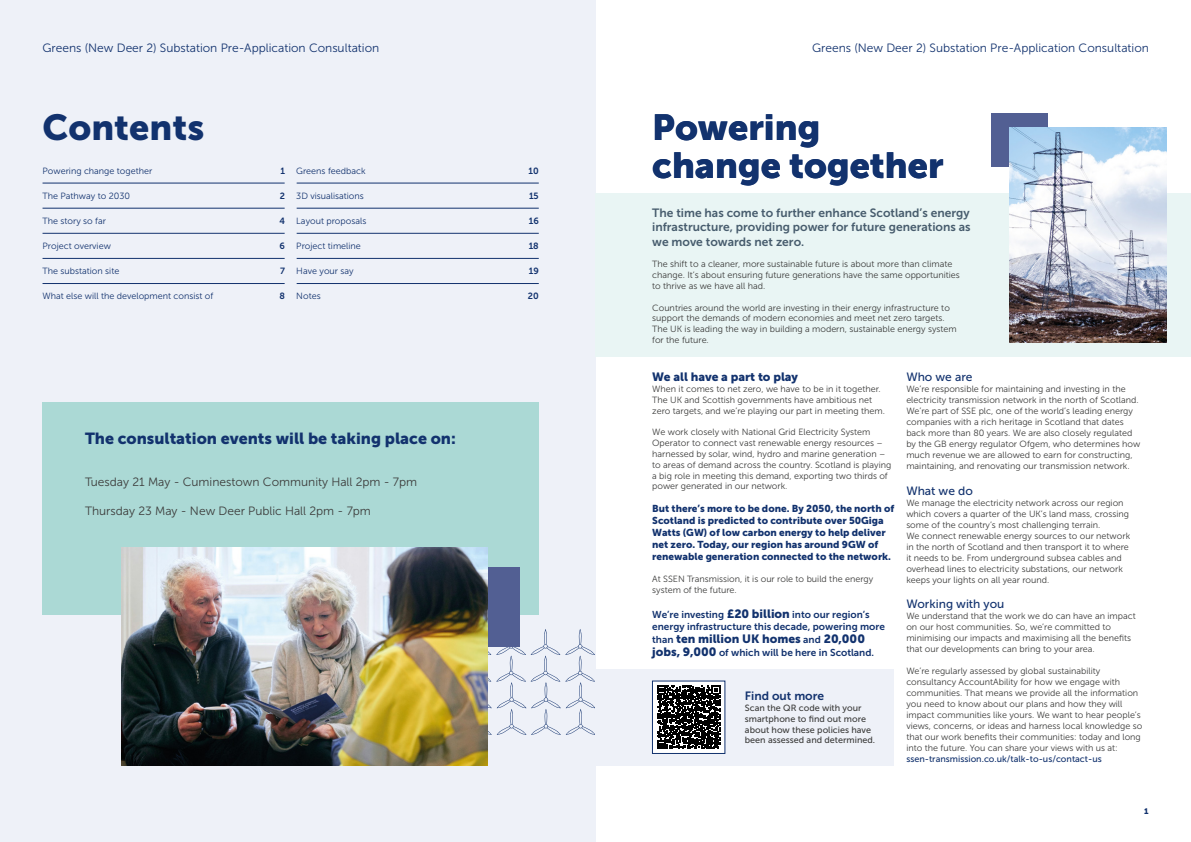
<style>
.page{position:relative;width:1191px;height:842px;background:#fff}
.page>*{position:absolute;margin:0;border:0;box-sizing:border-box;transform-origin:0 0}
.t1{font:36px/38px "Museo Sans 900";color:#12326e}
.t2{font:16px "Museo Sans 900";color:#12326e}
.t3{font:12px/14.4px "Museo Sans 700";color:#475c6d;text-align:justify}
.t4{font:12px "Museo Sans 300";color:#12326e}
.t5{font:12px "Museo Sans 300";color:#3c3c3b}
.t6{font:12px "Museo Sans 900";color:#12326e}
.t7{font:12px "Museo Sans 500";color:#12326e}
.t8{font:12px "Museo Sans 700";color:#12326e}
.t9{font:10px/12px "Museo Sans 900";color:#12326e}
.t10{font:10px/12px "Museo Sans 700";color:#12326e}
.t11{font:9px/11px "Museo Sans 300";color:#3c3c3b}
.t12{font:9px "Museo Sans 300";color:#12326e}
.t13{font:9px/10.8px "Museo Sans 500";color:#3c3c3b}
.t14{font:9px "Museo Sans 500";color:#12326e}
.t15{font:9px "Museo Sans 700";color:#12326e}
.t16{font:8px "Museo Sans 900";color:#12326e}
.s1{font-family:"Museo Sans 900";font-size:12px}
.s2{font-family:"Museo Sans 700";font-size:10px}
</style>
<div class="page">
<div style="left:0;top:0;width:595px;height:842px;background:#eef1f8"></div>
<div style="left:991px;top:113px;width:56px;height:54px;background:#525f93"></div>
<div style="left:595px;top:194px;width:596px;height:163px;background:#e9f5f4"></div>
<img style="left:1009px;top:128px;width:157px;height:215px">
<div style="left:43px;top:403px;width:496px;height:212px;background:#abd9d5"></div>
<svg style="left:487px;top:629px;width:108px;height:106px"></svg>
<div style="left:437px;top:567px;width:83px;height:79px;background:#525f93"></div>
<img style="left:121px;top:547px;width:366px;height:218px">
<div style="left:595px;top:669px;width:299px;height:96px;background:#eef1f8"></div>
<div style="left:652px;top:681px;width:73px;height:72px;background:#fff"></div>
<svg style="left:657px;top:686px;width:63px;height:63px"></svg>
<div style="left:652px;top:680px;width:73px;height:74px;border:1px solid #12326e"></div>
<hr style="left:43px;top:183px;width:242px;height:1px;background:#12326e">
<hr style="left:43px;top:208px;width:242px;height:1px;background:#12326e">
<hr style="left:43px;top:233px;width:242px;height:1px;background:#12326e">
<hr style="left:43px;top:258px;width:242px;height:1px;background:#12326e">
<hr style="left:43px;top:283px;width:242px;height:1px;background:#12326e">
<hr style="left:297px;top:183px;width:242px;height:1px;background:#12326e">
<hr style="left:297px;top:208px;width:242px;height:1px;background:#12326e">
<hr style="left:297px;top:233px;width:242px;height:1px;background:#12326e">
<hr style="left:297px;top:258px;width:242px;height:1px;background:#12326e">
<hr style="left:297px;top:283px;width:242px;height:1px;background:#12326e">
<h3 class="t4" style="left:43px;top:41px;width:338px">Greens (New Deer 2) Substation Pre-Application Consultation</h3>
<h1 class="t1" style="left:43px;top:109px;width:163px">Contents</h1>
<p class="t12" style="left:43px;top:166px;width:111px">Powering change together</p>
<p class="t15" style="left:280px;top:166px;width:6px">1</p>
<p class="t12" style="left:43px;top:191px;width:89px">The Pathway to 2030</p>
<p class="t15" style="left:280px;top:191px;width:7px">2</p>
<p class="t12" style="left:43px;top:216px;width:65px">The story so far</p>
<p class="t15" style="left:279px;top:216px;width:7px">4</p>
<p class="t12" style="left:43px;top:241px;width:70px">Project overview</p>
<p class="t15" style="left:279px;top:241px;width:7px">6</p>
<p class="t12" style="left:43px;top:266px;width:78px">The substation site</p>
<p class="t15" style="left:280px;top:266px;width:6px">7</p>
<p class="t12" style="left:43px;top:291px;width:172px">What else will the development consist of</p>
<p class="t15" style="left:279px;top:291px;width:7px">8</p>
<p class="t12" style="left:296px;top:166px;width:71px">Greens feedback</p>
<p class="t15" style="left:528px;top:166px;width:12px">10</p>
<p class="t12" style="left:296px;top:191px;width:69px">3D visualisations</p>
<p class="t15" style="left:529px;top:191px;width:11px">15</p>
<p class="t12" style="left:296px;top:216px;width:71px">Layout proposals</p>
<p class="t15" style="left:529px;top:216px;width:12px">16</p>
<p class="t12" style="left:296px;top:241px;width:66px">Project timeline</p>
<p class="t15" style="left:528px;top:241px;width:12px">18</p>
<p class="t12" style="left:296px;top:266px;width:59px">Have your say</p>
<p class="t15" style="left:529px;top:266px;width:12px">19</p>
<p class="t12" style="left:296px;top:291px;width:26px">Notes</p>
<p class="t15" style="left:528px;top:291px;width:12px">20</p>
<h2 class="t2" style="left:85px;top:429px;width:372px">The consultation events will be taking place on:</h2>
<h3 class="t5" style="left:85px;top:475px;width:334px">Tuesday 21 May - Cuminestown Community Hall 2pm - 7pm</h3>
<h3 class="t5" style="left:85px;top:504px;width:287px">Thursday 23 May - New Deer Public Hall 2pm - 7pm</h3>
<h3 class="t4" style="left:812px;top:41px;width:338px">Greens (New Deer 2) Substation Pre-Application Consultation</h3>
<h1 class="t1" style="left:652px;top:109px;width:293px">Powering change together</h1>
<h3 class="t3" style="left:652px;top:206px;width:320px">The time has come to further enhance Scotland’s energy infrastructure, providing power for future generations as we move towards net zero.</h3>
<p class="t11" style="left:652px;top:259px;width:309px">The shift to a cleaner, more sustainable future is about more than climate change. It’s about ensuring future generations have the same opportunities to thrive as we have all had.</p>
<p class="t11" style="left:652px;top:302px;width:306px">Countries around the world are investing in their energy infrastructure to support the demands of modern economies and meet net zero targets.<br>The UK is leading the way in building a modern, sustainable energy system for the future.</p>
<h3 class="t6" style="left:652px;top:370px;width:147px">We all have a part to play</h3>
<p class="t11" style="left:652px;top:384px;width:234px">When it comes to net zero, we have to be in it together.<br>The UK and Scottish governments have ambitious net zero targets, and we’re playing our part in meeting them.</p>
<p class="t11" style="left:652px;top:427px;width:241px">We work closely with National Grid Electricity System Operator to connect vast renewable energy resources – harnessed by solar, wind, hydro and marine generation – to areas of demand across the country. Scotland is playing a big role in meeting this demand, exporting two thirds of power generated in our network.</p>
<p class="t9" style="left:652px;top:503px;width:243px">But there’s more to be done. By 2050, the north of Scotland is predicted to contribute over 50Giga Watts (GW) of low carbon energy to help deliver net zero. Today, our region has around 9GW of renewable generation connected to the network.</p>
<p class="t11" style="left:652px;top:573px;width:222px">At SSEN Transmission, it is our role to build the energy system of the future.</p>
<p class="t10" style="left:652px;top:608px;width:234px">We’re investing <span class="s1">£20 billion</span> into our region’s energy infrastructure this decade, powering more</p>
<h3 class="t6" style="left:652px;top:632px;width:214px"><span class="s2">than</span> ten million UK homes <span class="s2">and</span> 20,000</h3>
<p class="t10" style="left:652px;top:646px;width:223px"><span class="s1">jobs, 9,000</span> of which will be here in Scotland.</p>
<h3 class="t8" style="left:745px;top:689px;width:81px">Find out more</h3>
<p class="t13" style="left:745px;top:702px;width:132px">Scan the QR code with your smartphone to find out more about how these policies have been assessed and determined.</p>
<h3 class="t7" style="left:906px;top:371px;width:68px">Who we are</h3>
<p class="t11" style="left:906px;top:384px;width:235px">We’re responsible for maintaining and investing in the electricity transmission network in the north of Scotland.<br>We’re part of SSE plc, one of the world’s leading energy companies with a rich heritage in Scotland that dates back more than 80 years. We are also closely regulated by the GB energy regulator Ofgem, who determines how much revenue we are allowed to earn for constructing, maintaining, and renovating our transmission network.</p>
<h3 class="t7" style="left:906px;top:484px;width:68px">What we do</h3>
<p class="t11" style="left:906px;top:497px;width:225px">We manage the electricity network across our region which covers a quarter of the UK’s land mass, crossing some of the country’s most challenging terrain.<br>We connect renewable energy sources to our network in the north of Scotland and then transport it to where it needs to be. From underground subsea cables and overhead lines to electricity substations, our network keeps your lights on all year round.</p>
<h3 class="t7" style="left:906px;top:597px;width:100px">Working with you</h3>
<p class="t11" style="left:906px;top:611px;width:231px">We understand that the work we do can have an impact on our host communities. So, we’re committed to minimising our impacts and maximising all the benefits that our developments can bring to your area.</p>
<p class="t11" style="left:906px;top:666px;width:237px">We’re regularly assessed by global sustainability consultancy AccountAbility for how we engage with communities. That means we provide all the information you need to know about our plans and how they will impact communities like yours. We want to hear people’s views, concerns, or ideas and harness local knowledge so that our work benefits their communities: today and long into the future. You can share your views with us at:</p>
<p class="t14" style="left:906px;top:754px;width:197px">ssen-transmission.co.uk/talk-to-us/contact-us</p>
<p class="t16" style="left:1144px;top:806px;width:6px">1</p>
</div>
